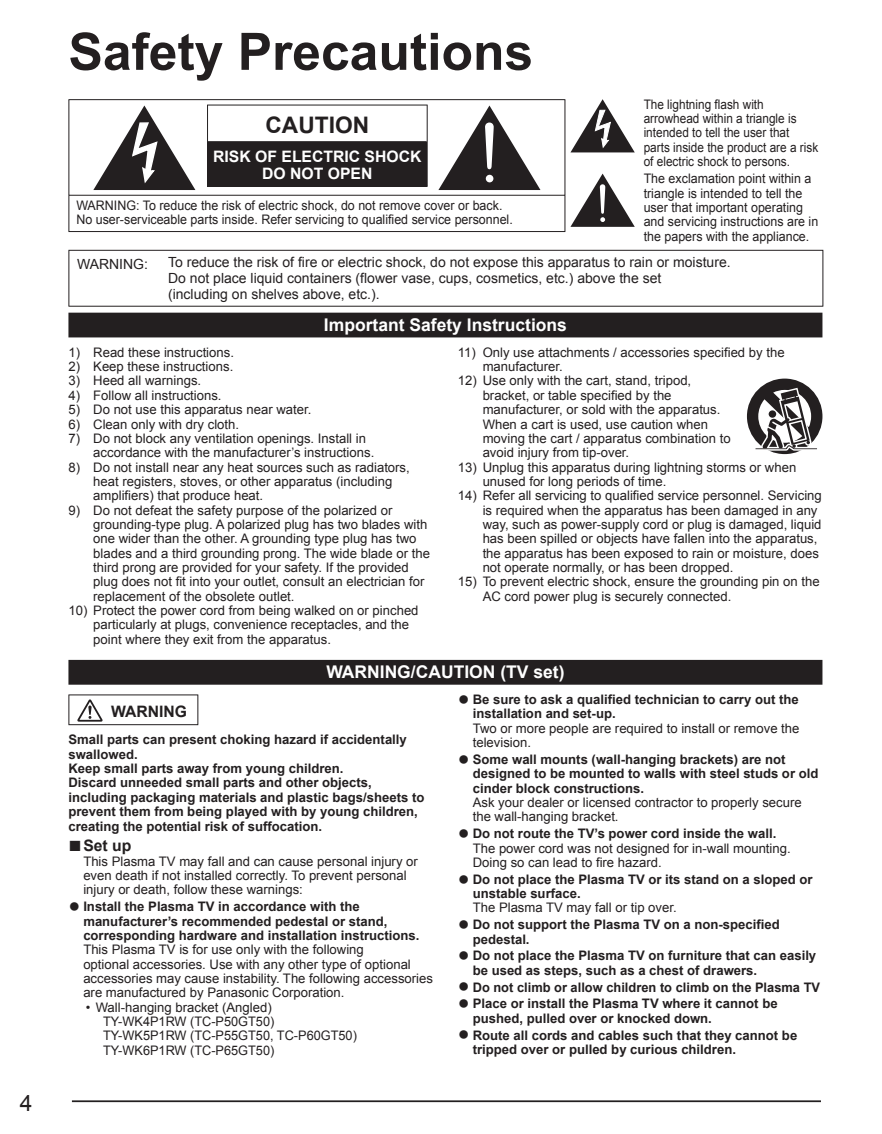
<style>
.page{position:relative;width:882px;height:1134px;background:#fff}
.page>*{position:absolute;margin:0;border:0;box-sizing:border-box;transform-origin:0 0}
.t1{font:700 51.62px "Arial";color:#231f20}
.t2{font:700 22.75px "Arial";color:#231f20}
.t3{font:22.75px "Arial";color:#231f20}
.t4{font:700 17.5px "Arial";color:#fff}
.t5{font:700 15.75px/17.2px "Arial";color:#fff;text-align:center}
.t6{font:700 15.75px "Arial";color:#231f20}
.t7{font:14px/15.8px "Arial";color:#231f20}
.t8{font:13.12px/14.3px "Arial";color:#231f20}
.t9{font:700 13.12px/14.3px "Arial";color:#231f20}
.t10{font:13.12px/14.3px "Arial";color:#231f20;scale:.95 1}
.t11{font:13.12px/14.3px "Arial";color:#231f20;scale:.9 1}
.s1{font-weight:400;font-size:22.05px}
.s2{font-weight:400;font-size:19.6px}
.s3{font-size:19.6px}
.s4{font-weight:700}
</style>
<div class="page">
<hr style="left:72px;top:1100px;width:749px;height:2px;background:#231f20">
<hr style="left:68px;top:250px;width:100px;height:1px;background:#231f20">
<hr style="left:68px;top:251px;width:1px;height:55px;background:#231f20">
<hr style="left:168px;top:250px;width:655px;height:1px;background:#231f20">
<hr style="left:822px;top:251px;width:1px;height:55px;background:#231f20">
<hr style="left:68px;top:306px;width:100px;height:1px;background:#231f20">
<hr style="left:168px;top:306px;width:655px;height:1px;background:#231f20">
<div style="left:68px;top:313px;width:754px;height:24px;background:#231f20"></div>
<hr style="left:68px;top:99px;width:497px;height:1px;background:#231f20">
<hr style="left:68px;top:100px;width:1px;height:95px;background:#231f20">
<hr style="left:565px;top:100px;width:1px;height:95px;background:#231f20">
<hr style="left:68px;top:195px;width:497px;height:1px;background:#231f20">
<hr style="left:68px;top:196px;width:1px;height:35px;background:#231f20">
<hr style="left:565px;top:196px;width:1px;height:35px;background:#231f20">
<hr style="left:68px;top:231px;width:497px;height:1px;background:#231f20">
<svg style="left:93px;top:106px;width:102px;height:84px"></svg>
<div style="left:208px;top:142px;width:219px;height:44px;background:#231f20"></div>
<hr style="left:208px;top:141px;width:219px;height:1px;background:#231f20">
<hr style="left:207px;top:105px;width:221px;height:1px;background:#231f20">
<hr style="left:207px;top:105px;width:1px;height:37px;background:#231f20">
<hr style="left:427px;top:105px;width:1px;height:37px;background:#231f20">
<hr style="left:207px;top:142px;width:1px;height:44px;background:#231f20">
<hr style="left:427px;top:142px;width:1px;height:44px;background:#231f20">
<hr style="left:207px;top:186px;width:221px;height:1px;background:#231f20">
<svg style="left:438px;top:106px;width:102px;height:84px"></svg>
<div style="left:486px;top:175px;width:7px;height:7px;background:#fff;border-radius:50%"></div>
<svg style="left:570px;top:99px;width:65px;height:53px"></svg>
<svg style="left:570px;top:174px;width:65px;height:53px"></svg>
<svg style="left:747px;top:379px;width:75px;height:75px"></svg>
<div style="left:769px;top:410px;width:7px;height:8px;background:#231f20;border-radius:50%"></div>
<div style="left:68px;top:660px;width:754px;height:25px;background:#231f20"></div>
<hr style="left:68px;top:694px;width:41px;height:1px;background:#231f20">
<svg style="left:68px;top:695px;width:1px;height:29px"></svg>
<hr style="left:109px;top:694px;width:89px;height:1px;background:#231f20">
<svg style="left:197px;top:695px;width:1px;height:29px"></svg>
<hr style="left:68px;top:724px;width:41px;height:1px;background:#231f20">
<hr style="left:109px;top:724px;width:89px;height:1px;background:#231f20">
<svg style="left:77px;top:699px;width:26px;height:23px"></svg>
<h2 class="t3" style="left:20px;top:1091px;width:14px">4</h2>
<h1 class="t1" style="left:68px;top:23px;width:466px">Safety Precautions</h1>
<h2 class="t2" style="left:266px;top:113px;width:105px">CAUTION</h2>
<p class="t5" style="left:213px;top:148px;width:210px">RISK OF ELECTRIC SHOCK<br>DO NOT OPEN</p>
<p class="t10" style="left:76px;top:198px;width:461px">WARNING: To reduce the risk of electric shock, do not remove cover or back.<br>No user-serviceable parts inside. Refer servicing to qualified service personnel.</p>
<p class="t11" style="left:644px;top:97px;width:196px">The lightning flash with arrowhead within a triangle is intended to tell the user that parts inside the product are a risk of electric shock to persons.</p>
<p class="t10" style="left:644px;top:171px;width:185px">The exclamation point within a triangle is intended to tell the user that important operating and servicing instructions are in the papers with the appliance.</p>
<p class="t7" style="left:77px;top:256px;width:73px">WARNING:</p>
<p class="t7" style="left:168px;top:255px;width:564px">To reduce the risk of fire or electric shock, do not expose this apparatus to rain or moisture.<br>Do not place liquid containers (flower vase, cups, cosmetics, etc.) above the set<br>(including on shelves above, etc.).</p>
<h3 class="t4" style="left:324px;top:315px;width:245px">Important Safety Instructions</h3>
<p class="t8" style="left:68px;top:345px;width:167px">1) Read these instructions.</p>
<p class="t8" style="left:68px;top:359px;width:166px">2) Keep these instructions.</p>
<p class="t8" style="left:68px;top:374px;width:134px">3) Heed all warnings.</p>
<p class="t8" style="left:68px;top:388px;width:155px">4) Follow all instructions.</p>
<p class="t8" style="left:68px;top:402px;width:244px">5) Do not use this apparatus near water.</p>
<p class="t8" style="left:68px;top:417px;width:172px">6) Clean only with dry cloth.</p>
<p class="t8" style="left:93px;top:431px;width:283px;text-indent:-25px">7) Do not block any ventilation openings. Install in accordance with the manufacturer’s instructions.</p>
<p class="t8" style="left:93px;top:460px;width:318px;text-indent:-25px">8) Do not install near any heat sources such as radiators, heat registers, stoves, or other apparatus (including amplifiers) that produce heat.</p>
<p class="t8" style="left:93px;top:503px;width:338px;text-indent:-25px">9) Do not defeat the safety purpose of the polarized or grounding-type plug. A polarized plug has two blades with one wider than the other. A grounding type plug has two blades and a third grounding prong. The wide blade or the third prong are provided for your safety. If the provided plug does not fit into your outlet, consult an electrician for replacement of the obsolete outlet.</p>
<p class="t8" style="left:93px;top:603px;width:327px;text-indent:-25px">10) Protect the power cord from being walked on or pinched particularly at plugs, convenience receptacles, and the point where they exit from the apparatus.</p>
<p class="t8" style="left:483px;top:345px;width:304px;text-indent:-25px">11) Only use attachments / accessories specified by the manufacturer.</p>
<p class="t8" style="left:483px;top:374px;width:250px;text-indent:-25px">12) Use only with the cart, stand, tripod, bracket, or table specified by the manufacturer, or sold with the apparatus.<br>When a cart is used, use caution when moving the cart / apparatus combination to avoid injury from tip-over.</p>
<p class="t8" style="left:483px;top:460px;width:315px;text-indent:-25px">13) Unplug this apparatus during lightning storms or when unused for long periods of time.</p>
<p class="t8" style="left:483px;top:489px;width:341px;text-indent:-25px">14) Refer all servicing to qualified service personnel. Servicing is required when the apparatus has been damaged in any way, such as power-supply cord or plug is damaged, liquid has been spilled or objects have fallen into the apparatus, the apparatus has been exposed to rain or moisture, does not operate normally, or has been dropped.</p>
<p class="t8" style="left:483px;top:575px;width:339px;text-indent:-25px">15) To prevent electric shock, ensure the grounding pin on the<br>AC cord power plug is securely connected.</p>
<h3 class="t4" style="left:326px;top:662px;width:240px">WARNING/CAUTION (TV set)</h3>
<p class="t6" style="left:111px;top:702px;width:78px">WARNING</p>
<p class="t9" style="left:68px;top:733px;width:357px">Small parts can present choking hazard if accidentally swallowed.<br>Keep small parts away from young children.<br>Discard unneeded small parts and other objects, including packaging materials and plastic bags/sheets to prevent them from being played with by young children, creating the potential risk of suffocation.</p>
<p class="t6" style="left:68px;top:837px;width:65px"><span class="s1">■</span>Set up</p>
<p class="t8" style="left:83px;top:854px;width:336px">This Plasma TV may fall and can cause personal injury or even death if not installed correctly. To prevent personal injury or death, follow these warnings:</p>
<p class="t9" style="left:83px;top:900px;width:338px;text-indent:-15px"><span class="s2">●</span> Install the Plasma TV in accordance with the manufacturer’s recommended pedestal or stand, corresponding hardware and installation instructions.</p>
<p class="t8" style="left:83px;top:943px;width:351px">This Plasma TV is for use only with the following<br>optional accessories. Use with any other type of optional accessories may cause instability. The following accessories are manufactured by Panasonic Corporation.</p>
<p class="t8" style="left:103px;top:1000px;width:255px;text-indent:-17px">• Wall-hanging bracket (Angled)<br>TY-WK4P1RW (TC-P50GT50)<br>TY-WK5P1RW (TC-P55GT50, TC-P60GT50)<br>TY-WK6P1RW (TC-P65GT50)</p>
<p class="t9" style="left:473px;top:692px;width:328px;text-indent:-15px"><span class="s2">●</span> Be sure to ask a qualified technician to carry out the installation and set-up.</p>
<p class="t8" style="left:473px;top:721px;width:328px">Two or more people are required to install or remove the television.</p>
<p class="t9" style="left:473px;top:752px;width:347px;text-indent:-15px"><span class="s2">●</span> Some wall mounts (wall-hanging brackets) are not designed to be mounted to walls with steel studs or old cinder block constructions.</p>
<p class="t8" style="left:473px;top:795px;width:330px">Ask your dealer or licensed contractor to properly secure the wall-hanging bracket.</p>
<p class="t8" style="left:473px;top:826px;width:320px;text-indent:-15px"><span class="s3">●</span> <span class="s4">Do not route the TV’s power cord inside the wall.<br></span>The power cord was not designed for in-wall mounting.<br>Doing so can lead to fire hazard.</p>
<p class="t9" style="left:473px;top:872px;width:341px;text-indent:-15px"><span class="s2">●</span> Do not place the Plasma TV or its stand on a sloped or unstable surface.</p>
<p class="t8" style="left:473px;top:901px;width:205px">The Plasma TV may fall or tip over.</p>
<p class="t9" style="left:473px;top:917px;width:309px;text-indent:-15px"><span class="s2">●</span> Do not support the Plasma TV on a non-specified pedestal.</p>
<p class="t9" style="left:473px;top:949px;width:345px;text-indent:-15px"><span class="s2">●</span> Do not place the Plasma TV on furniture that can easily be used as steps, such as a chest of drawers.</p>
<p class="t9" style="left:458px;top:980px;width:364px"><span class="s2">●</span> Do not climb or allow children to climb on the Plasma TV</p>
<p class="t9" style="left:473px;top:997px;width:306px;text-indent:-15px"><span class="s2">●</span> Place or install the Plasma TV where it cannot be pushed, pulled over or knocked down.</p>
<p class="t9" style="left:473px;top:1028px;width:326px;text-indent:-15px"><span class="s2">●</span> Route all cords and cables such that they cannot be tripped over or pulled by curious children.</p>
</div>
